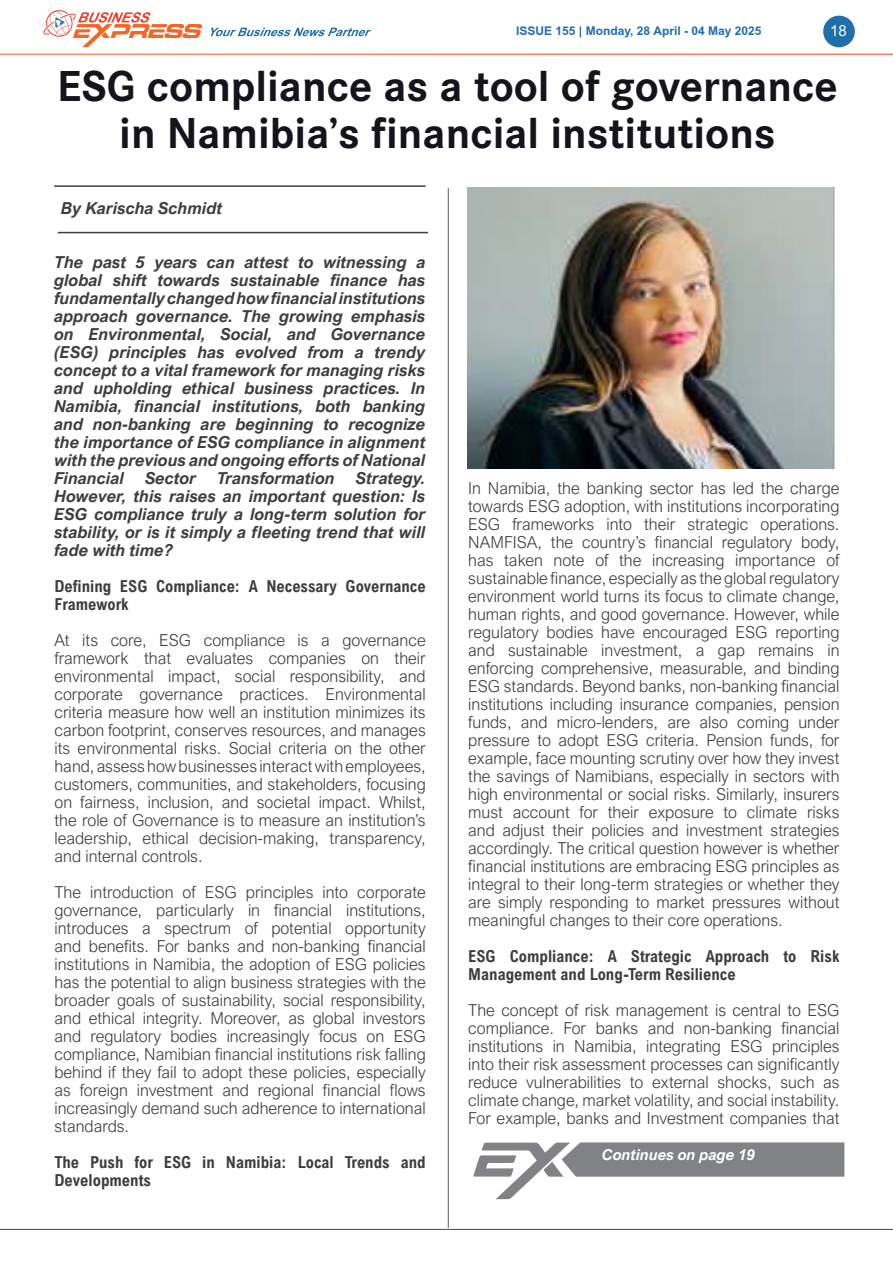
<style>
.page{position:relative;width:893px;height:1263px;background:#fff}
.page>*{position:absolute;margin:0;border:0;box-sizing:border-box;transform-origin:0 0}
.t1{font:700 45px/46.5px "Corporate S";color:#14141c;text-align:center}
.t2{font:300 16.5px/18px "Arial Nova";color:#3e3e3f;text-align:justify}
.t3{font:italic 700 16.5px/18px "Arial Nova";color:#3e3e3f;text-align:justify}
.t4{font:700 16.5px/18px "Arial Nova Cond";color:#3e3e3f}
.t5{font:italic 700 15px "Arial Nova";color:#fff}
.t6{font:15px "Arial Nova";color:#fff}
.t7{font:12px "Arial GEO Bold";color:#216ead}
</style>
<div class="page">
<hr style="left:0;top:1229px;width:893px;height:1px;background:#57585a">
<div style="left:823px;top:16px;width:32px;height:31px;background:#216ead;border-radius:50%"></div>
<svg style="left:43px;top:10px;width:160px;height:37px"></svg>
<svg style="left:211px;top:28px;width:160px;height:8px"></svg>
<hr style="left:448px;top:188px;width:1px;height:1040px;background:#6c6d70">
<hr style="left:58px;top:232px;width:370px;height:1px;background:#3e3e3f">
<hr style="left:54px;top:185px;width:372px;height:2px;background:#3e3e3f">
<img style="left:468px;top:187px;width:367px;height:282px">
<svg style="left:473px;top:1142px;width:371px;height:57px"></svg>
<p class="t7" style="left:516px;top:22px;width:247px">ISSUE 155 | Monday, 28 April - 04 May 2025</p>
<p class="t6" style="left:830px;top:22px;width:18px">18</p>
<h1 class="t1" style="left:57px;top:64px;width:782px">ESG compliance as a tool of governance in Namibia’s financial institutions</h1>
<p class="t3" style="left:61px;top:199px;width:163px">By Karischa Schmidt</p>
<p class="t3" style="left:54px;top:253px;width:373px">The past 5 years can attest to witnessing a global shift towards sustainable finance has fundamentally changed how financial institutions approach governance. The growing emphasis on Environmental, Social, and Governance (ESG) principles has evolved from a trendy concept to a vital framework for managing risks and upholding ethical business practices. In Namibia, financial institutions, both banking and non-banking are beginning to recognize the importance of ESG compliance in alignment with the previous and ongoing efforts of National Financial</p>
<p class="t3" style="left:54px;top:469px;width:373px;text-indent:301px">Strategy.<br>However, this raises an important question: Is ESG compliance truly a long-term solution for stability, or is it simply a fleeting trend that will fade with time?</p>
<p class="t4" style="left:54px;top:576px;width:373px">Defining ESG Compliance: A Necessary Governance<br>Framework</p>
<p class="t2" style="left:54px;top:631px;width:373px">At its core, ESG compliance is a governance framework that evaluates companies on their environmental impact, social responsibility, and corporate governance practices. Environmental criteria measure how well an institution minimizes its carbon footprint, conserves resources, and manages its environmental risks. Social criteria on the other hand, assess how businesses interact with employees, customers, communities, and stakeholders, focusing on fairness, inclusion, and societal impact. Whilst, the role of Governance is to measure an institution’s leadership, ethical decision-making, transparency, and internal controls.</p>
<p class="t2" style="left:54px;top:883px;width:373px">The introduction of ESG principles into corporate governance, particularly in financial institutions, introduces a spectrum of potential opportunity and benefits. For banks and non-banking financial institutions in Namibia, the adoption of ESG policies has the potential to align business strategies with the broader goals of sustainability, social responsibility, and ethical integrity. Moreover, as global investors and regulatory bodies increasingly focus on ESG compliance, Namibian financial institutions risk falling behind if they fail to adopt these policies, especially as foreign investment and regional financial flows increasingly demand such adherence to international standards.</p>
<p class="t4" style="left:54px;top:1152px;width:373px">The Push for ESG in Namibia: Local Trends and<br>Developments</p>
<p class="t3" style="left:145px;top:469px;width:53px">Sector</p>
<p class="t3" style="left:217px;top:469px;width:119px">Transformation</p>
<p class="t2" style="left:468px;top:479px;width:373px">In Namibia, the banking sector has led the charge towards ESG adoption, with institutions incorporating ESG frameworks into their strategic operations.<br>NAMFISA, the country’s financial regulatory body, has taken note of the increasing importance of sustainable finance, especially as the global regulatory environment world turns its focus to climate change, human rights, and good governance. However, while regulatory bodies have encouraged ESG reporting and sustainable investment, a gap remains in enforcing comprehensive, measurable, and binding ESG standards. Beyond banks, non-banking financial institutions including insurance companies, pension funds, and micro-lenders, are also coming under pressure to adopt ESG criteria. Pension funds, for example, face mounting scrutiny over how they invest the savings of Namibians, especially in sectors with high environmental or social risks. Similarly, insurers must account for their exposure to climate risks and adjust their policies and investment strategies accordingly. The critical question however is whether financial institutions are embracing ESG principles as integral to their long-term strategies or whether they are simply responding to market pressures without meaningful changes to their core operations.</p>
<p class="t4" style="left:468px;top:946px;width:373px">ESG Compliance: A Strategic Approach to Risk<br>Management and Long-Term Resilience</p>
<p class="t2" style="left:468px;top:1001px;width:373px">The concept of risk management is central to ESG compliance. For banks and non-banking financial institutions in Namibia, integrating ESG principles into their risk assessment processes can significantly reduce vulnerabilities to external shocks, such as climate change, market volatility, and social instability.<br>For example, banks and Investment companies that</p>
<p class="t5" style="left:602px;top:1146px;width:155px">Continues on page 19</p>
</div>
